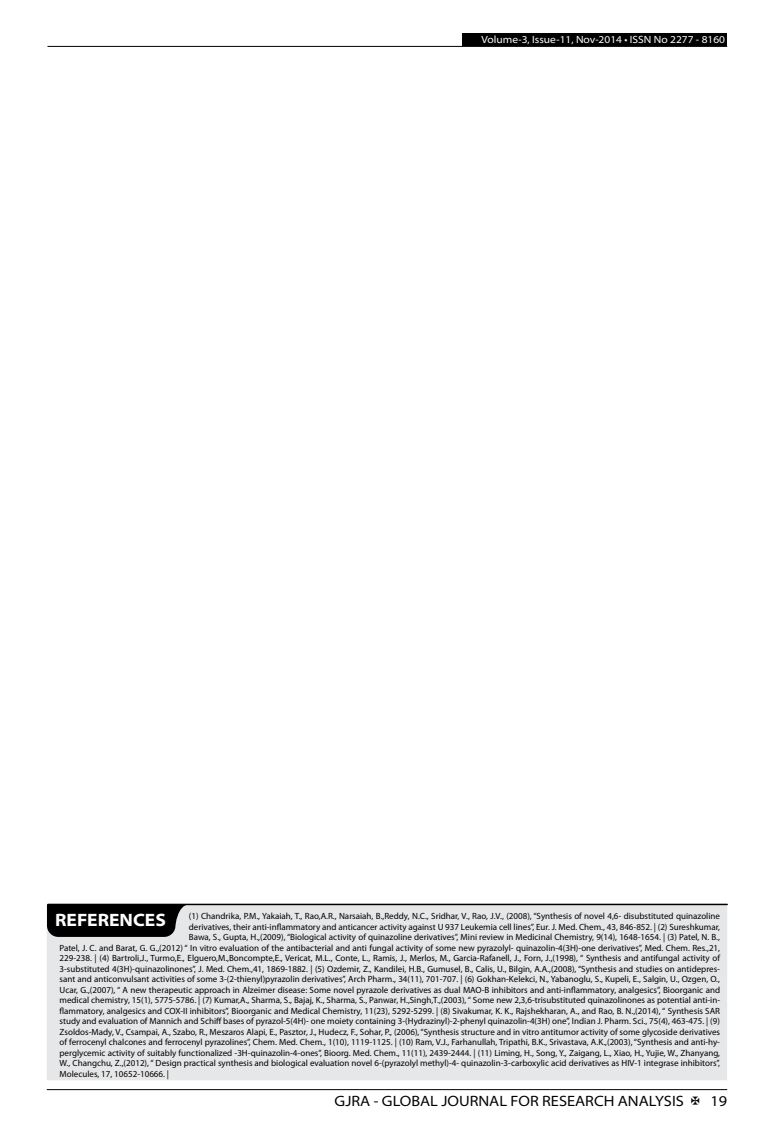
<style>
.page{position:relative;width:774px;height:1136px;background:#fff}
.page>*{position:absolute;margin:0;border:0;box-sizing:border-box;transform-origin:0 0}
.t1{font:700 semi-expanded 18px "Myriad Pro";color:#fff}
.t2{font:semi-expanded 15px "Myriad Pro";color:#000}
.t3{font:semi-expanded 10.5px "Myriad Pro";color:#fff}
.t4{font:9px "Myriad Pro";color:#000}
</style>
<div class="page">
<hr style="left:47px;top:1089px;width:680px;height:1px;background:#000">
<div style="left:462px;top:33px;width:265px;height:13px;background:#000"></div>
<hr style="left:47px;top:46px;width:680px;height:1px;background:#000">
<div style="left:47px;top:904px;width:680px;height:176px;background:#e6e7e8"></div>
<hr style="left:48px;top:903px;width:679px;height:2px;background:#000">
<svg style="left:47px;top:904px;width:142px;height:32px;background:#131414"></svg>
<p class="t3" style="left:481px;top:34px;width:245px">Volume-3, Issue-11, Nov-2014 • ISSN No 2277 - 8160</p>
<h1 class="t1" style="left:55px;top:909px;width:112px">REFERENCES</h1>
<p class="t4" style="left:189px;top:911px;width:533px">(1) Chandrika, P.M., Yakaiah, T., Rao,A.R., Narsaiah, B.,Reddy, N.C., Sridhar, V., Rao, J.V., (2008), “Synthesis of novel 4,6- disubstituted quinazoline</p>
<p class="t4" style="left:189px;top:921px;width:533px">derivatives, their anti-inflammatory and anticancer activity against U 937 Leukemia cell lines”, Eur. J. Med. Chem., 43, 846-852. | (2) Sureshkumar,</p>
<p class="t4" style="left:189px;top:932px;width:533px">Bawa, S., Gupta, H.,(2009), “Biological activity of quinazoline derivatives”, Mini review in Medicinal Chemistry, 9(14), 1648-1654. | (3) Patel, N. B.,</p>
<p class="t4" style="left:60px;top:942px;width:662px">Patel, J. C. and Barat, G. G.,(2012) “ In vitro evaluation of the antibacterial and anti fungal activity of some new pyrazolyl- quinazolin-4(3H)-one derivatives”, Med. Chem. Res.,21,</p>
<p class="t4" style="left:60px;top:953px;width:662px">229-238. | (4) Bartroli,J., Turmo,E., Elguero,M.,Boncompte,E., Vericat, M.L., Conte, L., Ramis, J., Merlos, M., Garcia-Rafanell, J., Forn, J.,(1998), “ Synthesis and antifungal activity of</p>
<p class="t4" style="left:60px;top:963px;width:662px">3-substituted 4(3H)-quinazolinones”, J. Med. Chem.,41, 1869-1882. | (5) Ozdemir, Z., Kandilei, H.B., Gumusel, B., Calis, U., Bilgin, A.A.,(2008), “Synthesis and studies on antidepres-</p>
<p class="t4" style="left:60px;top:974px;width:662px">sant and anticonvulsant activities of some 3-(2-thienyl)pyrazolin derivatives”, Arch Pharm., 34(11), 701-707. | (6) Gokhan-Kelekci, N., Yabanoglu, S., Kupeli, E., Salgin, U., Ozgen, O.,</p>
<p class="t4" style="left:60px;top:984px;width:662px">Ucar, G.,(2007), “ A new therapeutic approach in Alzeimer disease: Some novel pyrazole derivatives as dual MAO-B inhibitors and anti-inflammatory, analgesics”, Bioorganic and</p>
<p class="t4" style="left:60px;top:995px;width:662px">medical chemistry, 15(1), 5775-5786. | (7) Kumar,A., Sharma, S., Bajaj, K., Sharma, S., Panwar, H.,Singh,T.,(2003), “ Some new 2,3,6-trisubstituted quinazolinones as potential anti-in-</p>
<p class="t4" style="left:60px;top:1005px;width:662px">flammatory, analgesics and COX-II inhibitors”, Bioorganic and Medical Chemistry, 11(23), 5292-5299. | (8) Sivakumar, K. K., Rajshekharan, A., and Rao, B. N.,(2014), “ Synthesis SAR</p>
<p class="t4" style="left:60px;top:1016px;width:662px">study and evaluation of Mannich and Schiff bases of pyrazol-5(4H)- one moiety containing 3-(Hydrazinyl)-2-phenyl quinazolin-4(3H) one”, Indian J. Pharm. Sci., 75(4), 463-475. | (9)</p>
<p class="t4" style="left:60px;top:1026px;width:662px">Zsoldos-Mady, V., Csampai, A., Szabo, R., Meszaros Alapi, E., Pasztor, J., Hudecz, F., Sohar, P., (2006), “Synthesis structure and in vitro antitumor activity of some glycoside derivatives</p>
<p class="t4" style="left:60px;top:1037px;width:662px">of ferrocenyl chalcones and ferrocenyl pyrazolines”, Chem. Med. Chem., 1(10), 1119-1125. | (10) Ram, V.J., Farhanullah, Tripathi, B.K., Srivastava, A.K.,(2003), “Synthesis and anti-hy-</p>
<p class="t4" style="left:60px;top:1047px;width:662px">perglycemic activity of suitably functionalized -3H-quinazolin-4-ones”, Bioorg. Med. Chem., 11(11), 2439-2444. | (11) Liming, H., Song, Y., Zaigang, L., Xiao, H., Yujie, W., Zhanyang,</p>
<p class="t4" style="left:60px;top:1058px;width:662px">W., Changchu, Z.,(2012), “ Design practical synthesis and biological evaluation novel 6-(pyrazolyl methyl)-4- quinazolin-3-carboxylic acid derivatives as HIV-1 integrase inhibitors”,</p>
<p class="t4" style="left:60px;top:1068px;width:111px">Molecules, 17, 10652-10666. |</p>
<h2 class="t2" style="left:335px;top:1092px;width:351px">GJRA - GLOBAL JOURNAL FOR RESEARCH ANALYSIS</h2>
<h2 class="t2" style="left:710px;top:1092px;width:18px">19</h2>
</div>
